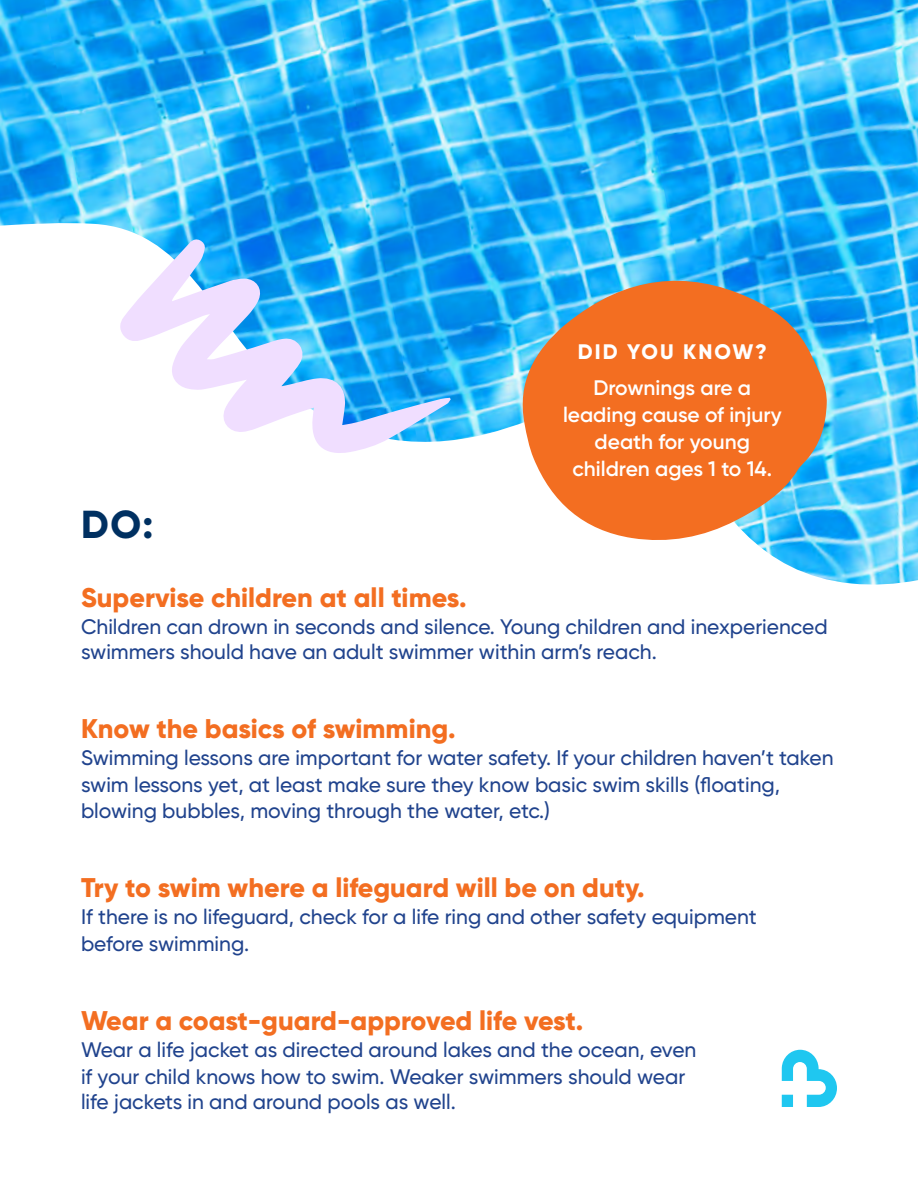
<style>
.page{position:relative;width:918px;height:1188px;background:#fff}
.page>*{position:absolute;margin:0;border:0;box-sizing:border-box;transform-origin:0 0}
.t1{font:800 39px "Gilroy";color:#003061}
.t2{font:800 27px "Gilroy";color:#f36e21}
.t3{font:500 21px/26.1px "Gilroy";color:#20438d}
.t4{font:600 21px/27px "Gilroy";color:#fff;text-align:center}
.t5{font:800 21px "Gilroy";letter-spacing:.1em;color:#fff}
</style>
<div class="page">
<img style="left:0;top:0;width:918px;height:585px">
<svg style="left:517px;top:271px;width:310px;height:273px;background:#cc885e"></svg>
<svg style="left:782px;top:1050px;width:55px;height:57px"></svg>
<svg style="left:119px;top:239px;width:332px;height:218px"></svg>
<h1 class="t1" style="left:81px;top:500px;width:74px">DO:</h1>
<p class="t5" style="left:578px;top:338px;width:190px">DID YOU KNOW?</p>
<p class="t4" style="left:563px;top:374px;width:220px">Drownings are a leading cause of injury death for young children ages 1 to 14.</p>
<p class="t2" style="left:81px;top:580px;width:387px">Supervise children at all times.</p>
<p class="t3" style="left:81px;top:614px;width:748px;line-height:25.2px">Children can drown in seconds and silence. Young children and inexperienced swimmers should have an adult swimmer within arm’s reach.</p>
<p class="t2" style="left:81px;top:712px;width:376px">Know the basics of swimming.</p>
<p class="t3" style="left:81px;top:745px;width:754px">Swimming lessons are important for water safety. If your children haven’t taken swim lessons yet, at least make sure they know basic swim skills (floating, blowing bubbles, moving through the water, etc.)</p>
<p class="t2" style="left:81px;top:870px;width:565px">Try to swim where a lifeguard will be on duty.</p>
<p class="t3" style="left:81px;top:903px;width:677px;line-height:27px">If there is no lifeguard, check for a life ring and other safety equipment before swimming.</p>
<p class="t2" style="left:81px;top:1003px;width:504px">Wear a coast-guard-approved life vest.</p>
<p class="t3" style="left:81px;top:1036px;width:617px">Wear a life jacket as directed around lakes and the ocean, even if your child knows how to swim. Weaker swimmers should wear life jackets in and around pools as well.</p>
</div>
